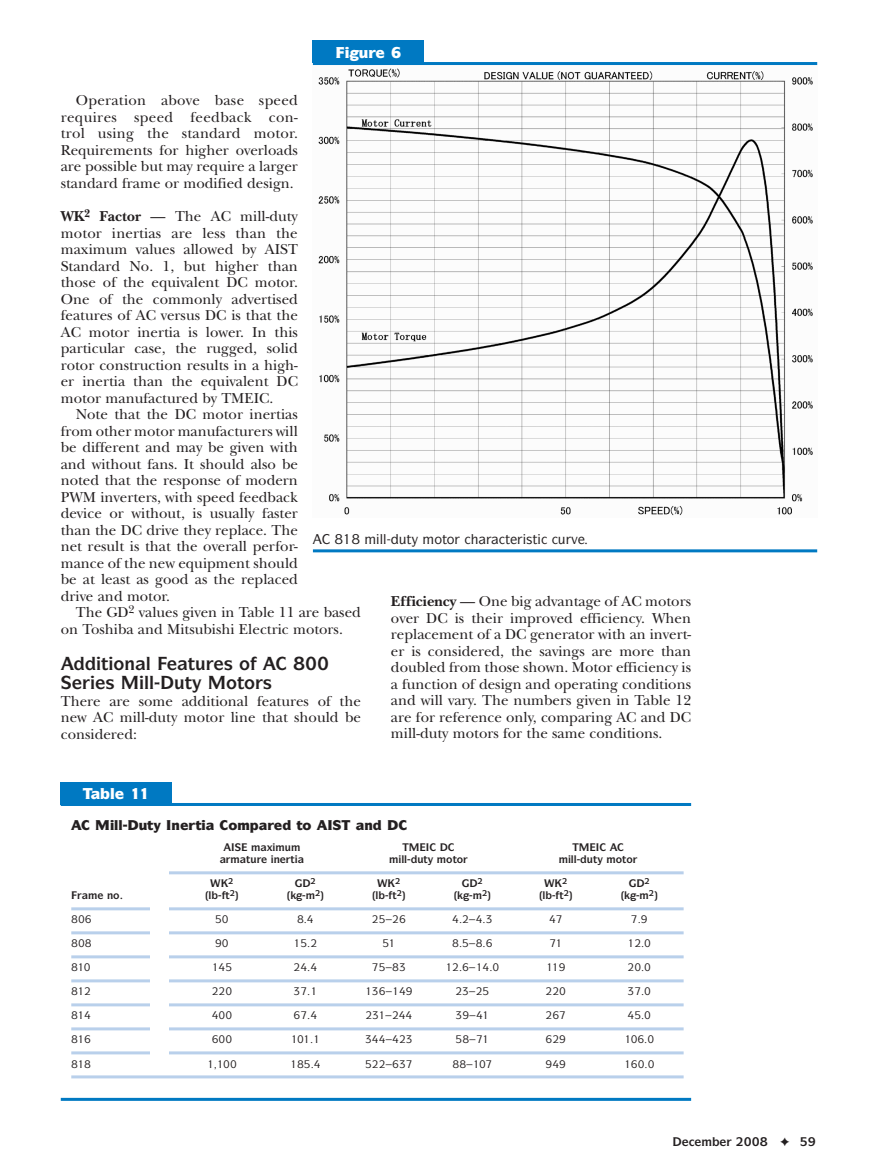
<style>
.page{position:relative;width:878px;height:1175px;background:#fff}
.page>*{position:absolute;margin:0;border:0;box-sizing:border-box;transform-origin:0 0}
.subhead{font:700 18px "Itc Symbol";color:#231f20}
.body_flush{font:15px/16.5px "New Baskerville";color:#231f20;text-align:justify}
.body_text{font:15px/16.5px "New Baskerville";color:#231f20;text-align:justify}
.fig_table_call_out{font:900 15px "Itc Symbol";color:#fff}
.figure_caption{font:500 13.5px "Itc Symbol";color:#231f20}
.table_title{font:900 13.5px "Itc Symbol";color:#231f20}
.table_body{font:700 10.5px "Itc Symbol";color:#231f20}
.table_body-2{font:500 10.5px "Itc Symbol";color:#231f20}
.s1{font-weight:700}
</style>
<div class="page">
<img style="left:318px;top:68px;width:495px;height:448px">
<div style="left:313px;top:40px;width:111px;height:23px;background:#0079c2"></div>
<hr style="left:313px;top:62px;width:504px;height:3px;background:#0079c2">
<hr style="left:313px;top:549px;width:504px;height:3px;background:#0079c2">
<hr style="left:71px;top:871px;width:612px;height:3px;background:#b9d0eb">
<hr style="left:71px;top:907px;width:612px;height:3px;background:#b9d0eb">
<hr style="left:71px;top:931px;width:612px;height:3px;background:#b9d0eb">
<hr style="left:71px;top:955px;width:612px;height:3px;background:#b9d0eb">
<hr style="left:71px;top:979px;width:612px;height:3px;background:#b9d0eb">
<hr style="left:71px;top:1003px;width:612px;height:3px;background:#b9d0eb">
<hr style="left:71px;top:1027px;width:612px;height:3px;background:#b9d0eb">
<hr style="left:71px;top:1051px;width:612px;height:3px;background:#b9d0eb">
<hr style="left:71px;top:1075px;width:612px;height:3px;background:#b9d0eb">
<div style="left:61px;top:782px;width:111px;height:22px;background:#0079c2"></div>
<hr style="left:61px;top:1097px;width:630px;height:3px;background:#0079c2">
<hr style="left:61px;top:803px;width:630px;height:3px;background:#0079c2">
<div style="left:151px;top:840px;width:18px;height:228px;background:#fff"></div>
<div style="left:71px;top:843px;width:83px;height:40px;background:#fff"></div>
<p class="body_text" style="left:61px;top:92px;width:239px;text-indent:15px">Operation above base speed requires speed feedback con&shy;trol using the standard motor.<br>Requirements for higher overloads are possible but may require a larger standard frame or modified design.</p>
<p class="body_flush" style="left:61px;top:208px;width:239px"><span class="s1">WK</span><sup>2</sup> <span class="s1">Factor</span> — The AC mill-duty motor inertias are less than the maximum values allowed by AIST Standard No. 1, but higher than those of the equivalent DC motor.<br>One of the commonly advertised features of AC versus DC is that the AC motor inertia is lower. In this particular case, the rugged, solid rotor construction results in a high&shy;er inertia than the equivalent DC motor manufactured by TMEIC.</p>
<p class="body_text" style="left:61px;top:406px;width:239px;text-indent:15px">Note that the DC motor inertias from other motor manufacturers will be different and may be given with and without fans. It should also be noted that the response of modern PWM inverters, with speed feedback device or without, is usually faster than the DC drive they replace. The net result is that the overall perfor&shy;mance of the new equipment should be at least as good as the replaced drive and motor.</p>
<p class="body_text" style="left:61px;top:604px;width:301px;text-indent:15px">The GD<sup>2</sup> values given in Table 11 are based on Toshiba and Mitsubishi Electric motors.</p>
<p class="subhead" style="left:101px;top:651px;width:51px">▼□■ ●</p>
<p class="subhead" style="left:188px;top:651px;width:64px">▼◆ ▲ □</p>
<p class="subhead" style="left:105px;top:671px;width:88px">▲ ●● ◆▼</p>
<p class="subhead" style="left:226px;top:671px;width:47px">□▼□ ▲</p>
<p class="body_flush" style="left:61px;top:692px;width:302px">There are some additional features of the new AC mill-duty motor line that should be considered:</p>
<p class="figure_caption" style="left:380px;top:531px;width:33px">●● ◆▼</p>
<p class="figure_caption" style="left:434px;top:531px;width:22px">□▼□</p>
<p class="figure_caption" style="left:505px;top:531px;width:34px">▼ ▲▼</p>
<p class="body_flush" style="left:391px;top:593px;width:302px"><span class="s1">Efficiency</span> — One big advantage of AC motors over DC is their improved efficiency. When replacement of a DC generator with an invert&shy;er is considered, the savings are more than doubled from those shown. Motor efficiency is a function of design and operating conditions and will vary. The numbers given in Table 12 are for reference only, comparing AC and DC mill-duty motors for the same conditions.</p>
<p class="fig_table_call_out" style="left:110px;top:784px;width:6px">●</p>
<p class="table_title" style="left:114px;top:817px;width:41px">●● ◆▼</p>
<p class="table_title" style="left:364px;top:817px;width:10px">■</p>
<p class="table_body" style="left:401px;top:852px;width:28px">●● ◆▼</p>
<p class="table_body" style="left:446px;top:852px;width:18px">□▼□</p>
<p class="table_body" style="left:571px;top:852px;width:28px">●● ◆▼</p>
<p class="table_body" style="left:616px;top:852px;width:18px">□▼□</p>
<p class="table_body-2" style="left:452px;top:913px;width:42px">✔ ✔✓</p>
<p class="table_body-2" style="left:372px;top:1009px;width:42px">✓ ✔✔</p>
<p class="table_body-2" style="left:365px;top:1033px;width:49px">✓✔✔ ✔ ✓</p>
</div>
